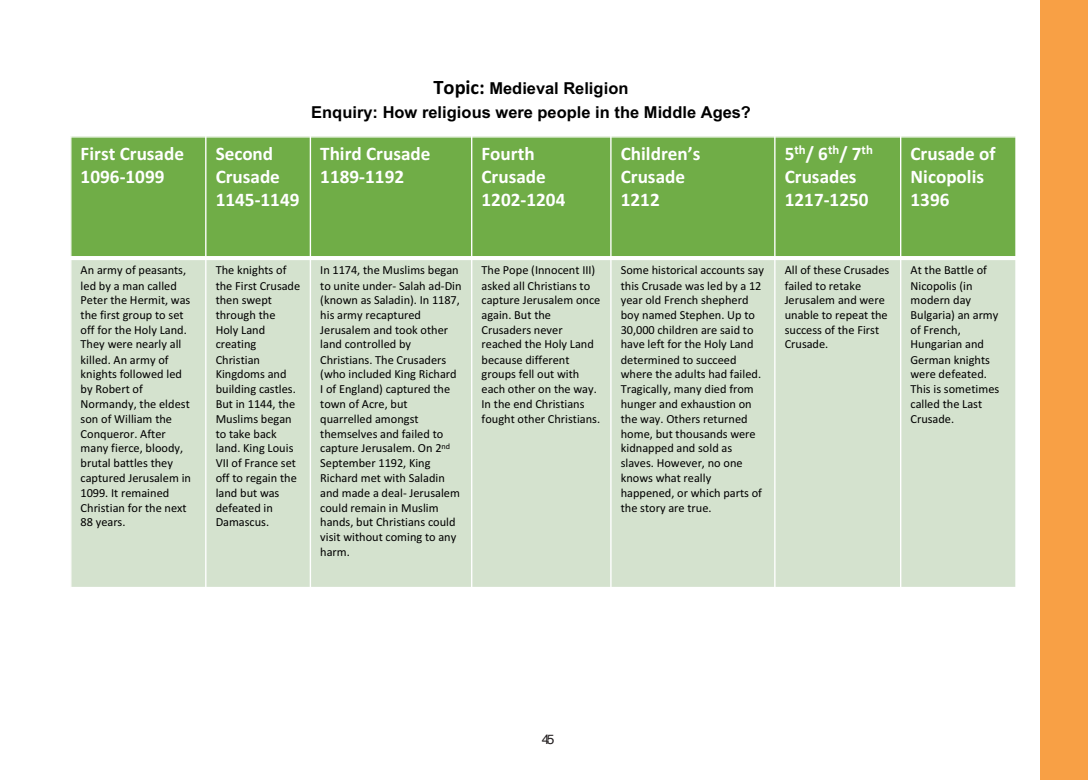
<style>
.page{position:relative;width:1088px;height:780px;background:#fff}
.page>*{position:absolute;margin:0;border:0;box-sizing:border-box;transform-origin:0 0}
.t1{font:700 19.12px/23px "Calibri";color:#fff}
.t2{font:700 16.5px/23.8px "Arial";letter-spacing:.005em;color:#000;text-align:center}
.t3{font:13.75px "Helvetica";color:#231f20}
.t4{font:700 12.75px "Calibri";color:#fff}
.t5{font:12.38px/14.8px "Calibri";color:#000}
.s1{font-family:"Calibri";font-size:20.5px}
.s2{font-size:19.12px}
</style>
<div class="page">
<div style="left:1041px;top:0;width:47px;height:780px;background:#f8a045"></div>
<div style="left:71px;top:137px;width:135px;height:121px;background:#70ad47"></div>
<div style="left:206px;top:137px;width:104px;height:121px;background:#70ad47"></div>
<div style="left:310px;top:137px;width:162px;height:121px;background:#70ad47"></div>
<div style="left:472px;top:137px;width:139px;height:121px;background:#70ad47"></div>
<div style="left:611px;top:137px;width:164px;height:121px;background:#70ad47"></div>
<div style="left:775px;top:137px;width:126px;height:121px;background:#70ad47"></div>
<div style="left:901px;top:137px;width:115px;height:121px;background:#70ad47"></div>
<div style="left:71px;top:258px;width:135px;height:329px;background:#d4e2ce"></div>
<div style="left:206px;top:258px;width:104px;height:329px;background:#d4e2ce"></div>
<div style="left:310px;top:258px;width:162px;height:329px;background:#d4e2ce"></div>
<div style="left:472px;top:258px;width:139px;height:329px;background:#d4e2ce"></div>
<div style="left:611px;top:258px;width:164px;height:329px;background:#d4e2ce"></div>
<div style="left:775px;top:258px;width:126px;height:329px;background:#d4e2ce"></div>
<div style="left:901px;top:258px;width:115px;height:329px;background:#d4e2ce"></div>
<hr style="left:205px;top:136px;width:1px;height:452px;background:#fff">
<hr style="left:310px;top:136px;width:1px;height:452px;background:#fff">
<hr style="left:471px;top:136px;width:1px;height:452px;background:#fff">
<hr style="left:610px;top:136px;width:1px;height:452px;background:#fff">
<hr style="left:774px;top:136px;width:1px;height:452px;background:#fff">
<hr style="left:900px;top:136px;width:1px;height:452px;background:#fff">
<hr style="left:70px;top:256px;width:946px;height:4px;background:#fff">
<hr style="left:1015px;top:136px;width:1px;height:452px;background:#fff">
<p class="t2" style="left:311px;top:77px;width:441px"><span class="s1">Topic:</span> Medieval Religion<br>Enquiry: How religious were people in the Middle Ages?</p>
<p class="t1" style="left:81px;top:141px;width:105px">First Crusade<br>1096-1099</p>
<p class="t1" style="left:216px;top:141px;width:85px">Second<br>Crusade<br>1145-1149</p>
<p class="t1" style="left:320px;top:141px;width:112px">Third Crusade<br>1189-1192</p>
<p class="t1" style="left:481px;top:141px;width:85px">Fourth<br>Crusade<br>1202-1204</p>
<p class="t1" style="left:621px;top:141px;width:81px">Children’s<br>Crusade<br>1212</p>
<p class="t4" style="left:785px;top:140px;width:90px"><span class="s2">5</span>th<span class="s2">/ 6</span>th<span class="s2">/ 7</span>th</p>
<p class="t1" style="left:785px;top:164px;width:85px">Crusades<br>1217-1250</p>
<p class="t1" style="left:910px;top:141px;width:86px">Crusade of<br>Nicopolis<br>1396</p>
<p class="t5" style="left:81px;top:262px;width:112px">An army of peasants, led by a man called<br>Peter the Hermit, was the first group to set off for the Holy Land.<br>They were nearly all killed. An army of knights followed led by Robert of<br>Normandy, the eldest son of William the<br>Conqueror. After many fierce, bloody, brutal battles they captured Jerusalem in<br>1099. It remained<br>Christian for the next<br>88 years.</p>
<p class="t5" style="left:216px;top:262px;width:86px">The knights of the First Crusade then swept through the<br>Holy Land creating<br>Christian<br>Kingdoms and building castles.<br>But in 1144, the<br>Muslims began to take back land. King Louis<br>VII of France set off to regain the land but was defeated in<br>Damascus.</p>
<p class="t5" style="left:320px;top:262px;width:143px">In 1174, the Muslims began to unite under- Salah ad-Din (known as Saladin). In 1187, his army recaptured<br>Jerusalem and took other land controlled by<br>Christians. The Crusaders (who included King Richard<br>I of England) captured the town of Acre, but quarrelled amongst themselves and failed to capture Jerusalem. On 2<sup>nd<br></sup>September 1192, King<br>Richard met with Saladin and made a deal- Jerusalem could remain in Muslim hands, but Christians could visit without coming to any harm.</p>
<p class="t5" style="left:481px;top:262px;width:120px">The Pope (Innocent III) asked all Christians to capture Jerusalem once again. But the<br>Crusaders never reached the Holy Land because different groups fell out with each other on the way.<br>In the end Christians fought other Christians.</p>
<p class="t5" style="left:621px;top:262px;width:145px">Some historical accounts say this Crusade was led by a 12 year old French shepherd boy named Stephen. Up to<br>30,000 children are said to have left for the Holy Land determined to succeed where the adults had failed.<br>Tragically, many died from hunger and exhaustion on the way. Others returned home, but thousands were kidnapped and sold as slaves. However, no one knows what really happened, or which parts of the story are true.</p>
<p class="t5" style="left:785px;top:262px;width:106px">All of these Crusades failed to retake<br>Jerusalem and were unable to repeat the success of the First<br>Crusade.</p>
<p class="t5" style="left:910px;top:262px;width:90px">At the Battle of<br>Nicopolis (in modern day<br>Bulgaria) an army of French,<br>Hungarian and<br>German knights were defeated.<br>This is sometimes called the Last<br>Crusade.</p>
<p class="t3" style="left:542px;top:728px;width:14px">45</p>
</div>
